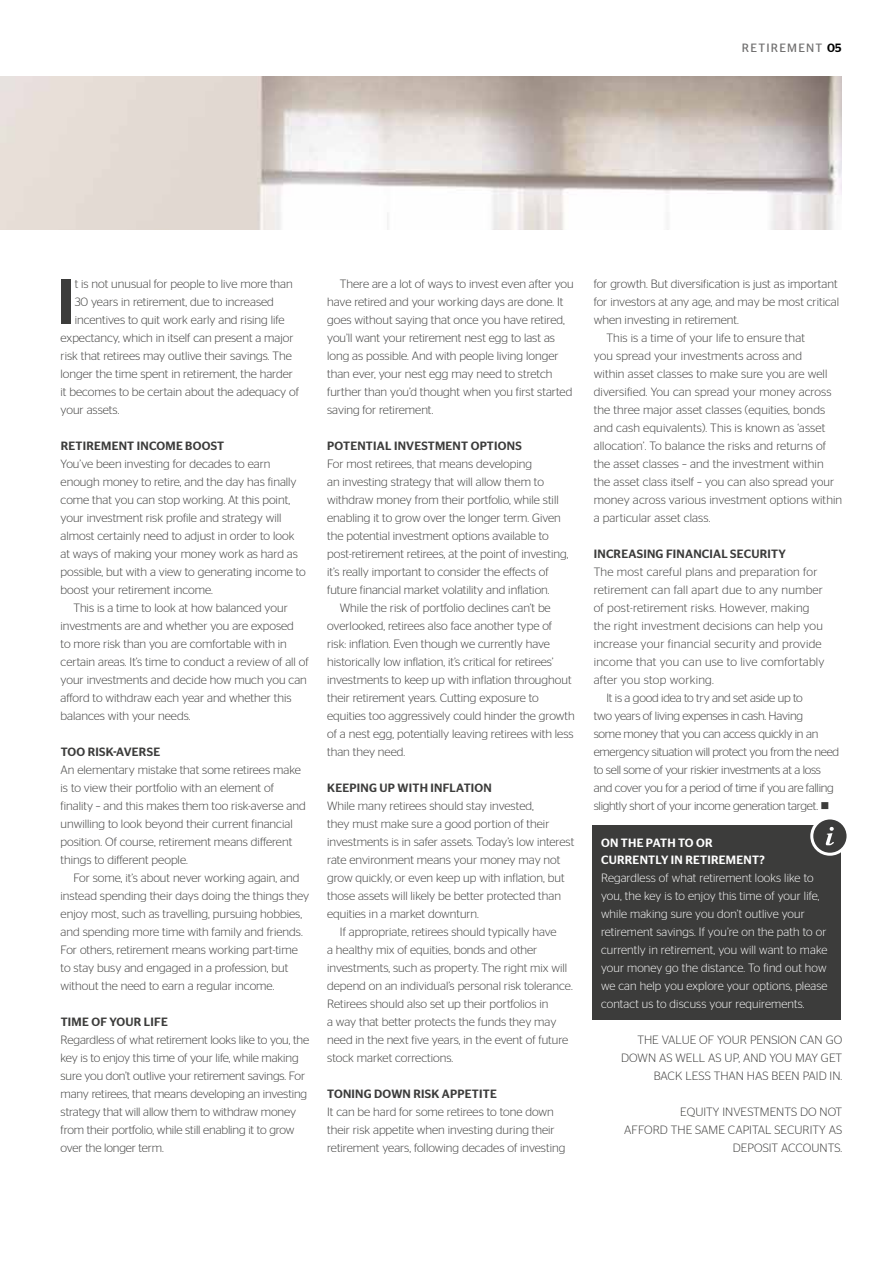
<style>
.page{position:relative;width:893px;height:1263px;background:#fff}
.page>*{position:absolute;margin:0;border:0;box-sizing:border-box;transform-origin:0 0}
.t1{font:500 63.45px "Stag Sans";color:#3c3c3b}
.t2{font:300 12px/18px "Stag Sans";color:#3c3c3b}
.t3{font:300 12px/18px "Stag Sans";letter-spacing:.01em;color:#fff}
.t4{font:300 12px "Stag Sans";letter-spacing:-.02em;color:#3c3c3b}
.t5{font:300 12px "Stag Sans";letter-spacing:.02em;color:#3c3c3b}
.t6{font:500 12px "Stag Sans";letter-spacing:.02em;color:#3c3c3b}
.t7{font:500 12px/16.5px "Stag Sans";letter-spacing:.02em;color:#fff}
.t8{font:12px "Stag Sans";letter-spacing:.1em;color:#706f6f}
.s1{font-weight:500;color:#000}
</style>
<div class="page">
<img style="left:0;top:77px;width:842px;height:153px">
<div style="left:592px;top:825px;width:249px;height:195px;background:#3c3c3b"></div>
<div style="left:812px;top:818px;width:36px;height:36px;background:#3c3c3b;border-radius:50%"></div>
<div style="left:810px;top:816px;width:39px;height:40px;border:3px solid #fff;border-radius:50%"></div>
<svg style="left:826px;top:827px;width:8px;height:18px"></svg>
<p class="t8" style="left:742px;top:41px;width:101px">RETIREMENT <span class="s1">05</span></p>
<h1 class="t1" style="left:56px;top:265px;width:20px">I</h1>
<p class="t2" style="left:75px;top:275px;width:220px">t is not unusual for people to live more than</p>
<p class="t2" style="left:75px;top:293px;width:201px">30 years in retirement, due to increased</p>
<p class="t2" style="left:75px;top:311px;width:211px">incentives to quit work early and rising life</p>
<p class="t2" style="left:61px;top:329px;width:235px">expectancy, which in itself can present a major</p>
<p class="t2" style="left:61px;top:347px;width:233px">risk that retirees may outlive their savings. The</p>
<p class="t2" style="left:61px;top:365px;width:234px">longer the time spent in retirement, the harder</p>
<p class="t2" style="left:61px;top:383px;width:240px">it becomes to be certain about the adequacy of</p>
<p class="t2" style="left:61px;top:401px;width:60px">your assets.</p>
<p class="t6" style="left:61px;top:439px;width:165px">RETIREMENT INCOME BOOST</p>
<p class="t2" style="left:61px;top:455px;width:211px">You’ve been investing for decades to earn</p>
<p class="t2" style="left:61px;top:473px;width:238px">enough money to retire, and the day has finally</p>
<p class="t2" style="left:61px;top:491px;width:231px">come that you can stop working. At this point,</p>
<p class="t2" style="left:61px;top:509px;width:222px">your investment risk profile and strategy will</p>
<p class="t2" style="left:61px;top:527px;width:235px">almost certainly need to adjust in order to look</p>
<p class="t2" style="left:61px;top:545px;width:239px">at ways of making your money work as hard as</p>
<p class="t2" style="left:61px;top:563px;width:247px">possible, but with a view to generating income to</p>
<p class="t2" style="left:61px;top:581px;width:154px">boost your retirement income.</p>
<p class="t2" style="left:73px;top:599px;width:216px">This is a time to look at how balanced your</p>
<p class="t2" style="left:61px;top:617px;width:235px">investments are and whether you are exposed</p>
<p class="t2" style="left:61px;top:635px;width:228px">to more risk than you are comfortable with in</p>
<p class="t2" style="left:61px;top:653px;width:250px">certain areas. It’s time to conduct a review of all of</p>
<p class="t2" style="left:61px;top:671px;width:248px">your investments and decide how much you can</p>
<p class="t2" style="left:61px;top:689px;width:233px">afford to withdraw each year and whether this</p>
<p class="t2" style="left:61px;top:707px;width:131px">balances with your needs.</p>
<p class="t6" style="left:61px;top:745px;width:101px">TOO RISK-AVERSE</p>
<p class="t2" style="left:61px;top:761px;width:247px">An elementary mistake that some retirees make is to view their portfolio with an element of finality – and this makes them too risk-averse and unwilling to look beyond their current financial position. Of course, retirement means different things to different people.</p>
<p class="t2" style="left:61px;top:869px;width:250px;text-indent:13px">For some, it’s about never working again, and instead spending their days doing the things they enjoy most, such as travelling, pursuing hobbies, and spending more time with family and friends.<br>For others, retirement means working part-time to stay busy and engaged in a profession, but without the need to earn a regular income.</p>
<p class="t6" style="left:61px;top:1015px;width:109px">TIME OF YOUR LIFE</p>
<p class="t2" style="left:61px;top:1031px;width:250px">Regardless of what retirement looks like to you, the key is to enjoy this time of your life, while making sure you don’t outlive your retirement savings. For many retirees, that means developing an investing strategy that will allow them to withdraw money from their portfolio, while still enabling it to grow over the longer term.</p>
<p class="t2" style="left:327px;top:275px;width:248px;text-indent:13px">There are a lot of ways to invest even after you have retired and your working days are done. It goes without saying that once you have retired, you’ll want your retirement nest egg to last as long as possible. And with people living longer than ever, your nest egg may need to stretch further than you’d thought when you first started saving for retirement.</p>
<p class="t6" style="left:327px;top:439px;width:196px">POTENTIAL INVESTMENT OPTIONS</p>
<p class="t2" style="left:327px;top:455px;width:243px">For most retirees, that means developing<br>an investing strategy that will allow them to withdraw money from their portfolio, while still enabling it to grow over the longer term. Given the potential investment options available to post-retirement retirees, at the point of investing, it’s really important to consider the effects of future financial market volatility and inflation.</p>
<p class="t2" style="left:327px;top:599px;width:249px;text-indent:13px">While the risk of portfolio declines can’t be overlooked, retirees also face another type of<br>risk: inflation. Even though we currently have historically low inflation, it’s critical for retirees’ investments to keep up with inflation throughout their retirement years. Cutting exposure to equities too aggressively could hinder the growth of a nest egg, potentially leaving retirees with less than they need.</p>
<p class="t6" style="left:327px;top:781px;width:166px">KEEPING UP WITH INFLATION</p>
<p class="t2" style="left:327px;top:797px;width:249px">While many retirees should stay invested,<br>they must make sure a good portion of their investments is in safer assets. Today’s low interest rate environment means your money may not grow quickly, or even keep up with inflation, but those assets will likely be better protected than equities in a market downturn.</p>
<p class="t2" style="left:327px;top:923px;width:247px;text-indent:13px">If appropriate, retirees should typically have<br>a healthy mix of equities, bonds and other investments, such as property. The right mix will depend on an individual’s personal risk tolerance.<br>Retirees should also set up their portfolios in<br>a way that better protects the funds they may need in the next five years, in the event of future stock market corrections.</p>
<p class="t6" style="left:327px;top:1087px;width:171px">TONING DOWN RISK APPETITE</p>
<p class="t2" style="left:327px;top:1103px;width:240px">It can be hard for some retirees to tone down their risk appetite when investing during their retirement years, following decades of investing</p>
<p class="t2" style="left:594px;top:275px;width:245px">for growth. But diversification is just as important</p>
<p class="t2" style="left:594px;top:293px;width:247px">for investors at any age, and may be most critical</p>
<p class="t2" style="left:594px;top:311px;width:147px">when investing in retirement.</p>
<p class="t2" style="left:606px;top:329px;width:200px">This is a time of your life to ensure that</p>
<p class="t2" style="left:594px;top:347px;width:210px">you spread your investments across and</p>
<p class="t2" style="left:594px;top:365px;width:235px">within asset classes to make sure you are well</p>
<p class="t2" style="left:594px;top:383px;width:239px">diversified. You can spread your money across</p>
<p class="t2" style="left:594px;top:401px;width:233px">the three major asset classes (equities, bonds</p>
<p class="t2" style="left:594px;top:419px;width:233px">and cash equivalents). This is known as ‘asset</p>
<p class="t2" style="left:594px;top:437px;width:234px">allocation’. To balance the risks and returns of</p>
<p class="t2" style="left:594px;top:455px;width:231px">the asset classes – and the investment within</p>
<p class="t2" style="left:594px;top:473px;width:242px">the asset class itself – you can also spread your</p>
<p class="t2" style="left:594px;top:491px;width:250px">money across various investment options within</p>
<p class="t2" style="left:594px;top:509px;width:118px">a particular asset class.</p>
<p class="t6" style="left:594px;top:547px;width:194px">INCREASING FINANCIAL SECURITY</p>
<p class="t5" style="left:594px;top:565px;width:225px">The most careful plans and preparation for</p>
<p class="t5" style="left:594px;top:583px;width:231px">retirement can fall apart due to any number</p>
<p class="t5" style="left:594px;top:601px;width:217px">of post-retirement risks. However, making</p>
<p class="t5" style="left:594px;top:619px;width:231px">the right investment decisions can help you</p>
<p class="t5" style="left:594px;top:637px;width:229px">increase your financial security and provide</p>
<p class="t5" style="left:594px;top:655px;width:232px">income that you can use to live comfortably</p>
<p class="t5" style="left:594px;top:673px;width:122px">after you stop working.</p>
<p class="t4" style="left:606px;top:691px;width:198px">It is a good idea to try and set aside up to</p>
<p class="t4" style="left:594px;top:709px;width:211px">two years of living expenses in cash. Having</p>
<p class="t4" style="left:594px;top:727px;width:226px">some money that you can access quickly in an</p>
<p class="t4" style="left:594px;top:745px;width:247px">emergency situation will protect you from the need</p>
<p class="t4" style="left:594px;top:763px;width:229px">to sell some of your riskier investments at a loss</p>
<p class="t4" style="left:594px;top:781px;width:242px">and cover you for a period of time if you are falling</p>
<p class="t4" style="left:594px;top:799px;width:237px">slightly short of your income generation target. ■</p>
<p class="t7" style="left:601px;top:835px;width:165px">ON THE PATH TO OR<br>CURRENTLY IN RETIREMENT?</p>
<p class="t3" style="left:601px;top:868px;width:228px">Regardless of what retirement looks like to you, the key is to enjoy this time of your life, while making sure you don’t outlive your retirement savings. If you’re on the path to or currently in retirement, you will want to make your money go the distance. To find out how we can help you explore your options, please contact us to discuss your requirements.</p>
<p class="t2" style="left:621px;top:1031px;width:222px;text-align:right">THE VALUE OF YOUR PENSION CAN GO<br>DOWN AS WELL AS UP, AND YOU MAY GET<br>BACK LESS THAN HAS BEEN PAID IN.</p>
<p class="t2" style="left:624px;top:1103px;width:219px;text-align:right">EQUITY INVESTMENTS DO NOT<br>AFFORD THE SAME CAPITAL SECURITY AS<br>DEPOSIT ACCOUNTS.</p>
</div>
